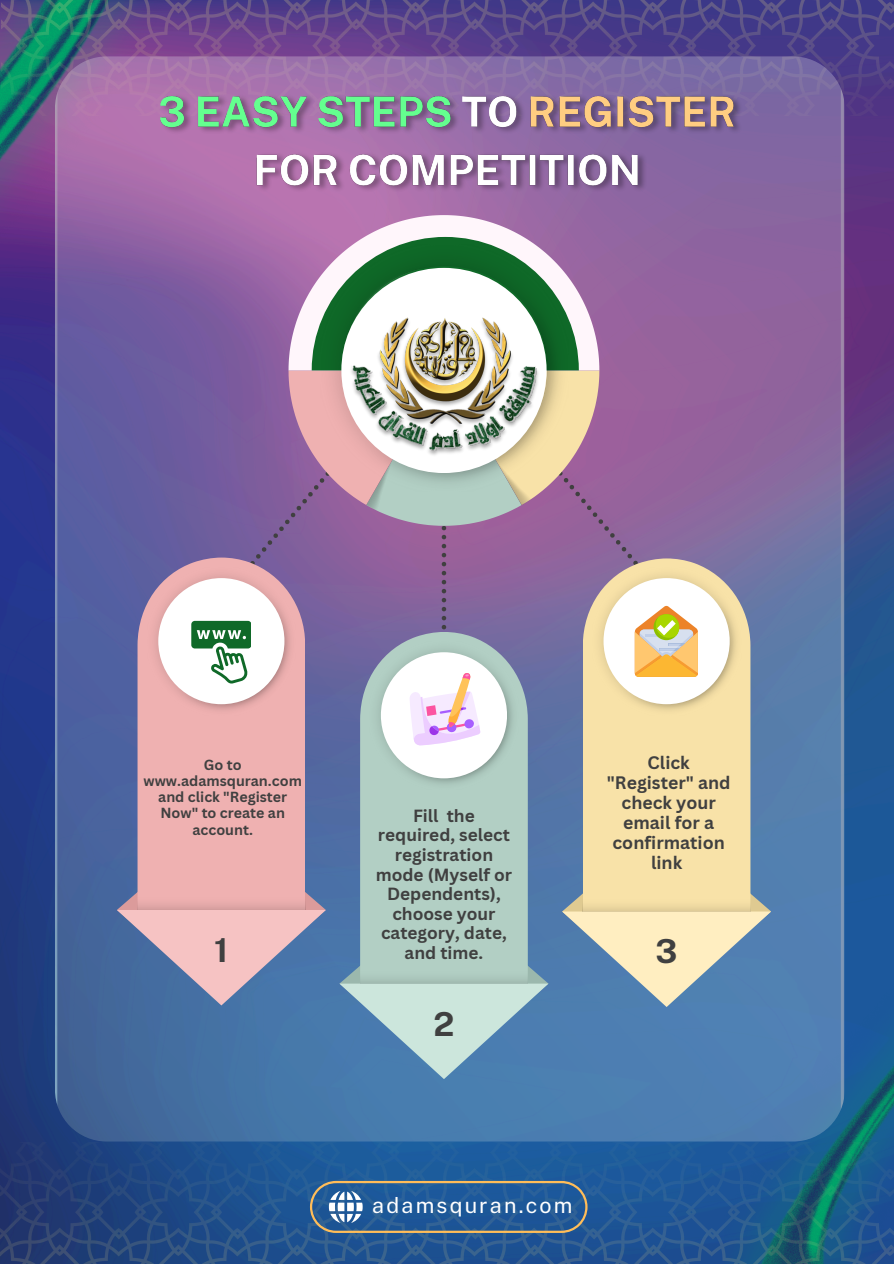
<style>
.page{position:relative;width:894px;height:1264px;background:#fff}
.page>*{position:absolute;margin:0;border:0;box-sizing:border-box;transform-origin:0 0}
.t1{font:700 33px "Public Sans";color:#404040}
.t2{font:21.6px "Public Sans";letter-spacing:.1em;color:#fff}
.t3{font:700 17.55px/20.1px "Canva Sans";color:#404040;text-align:center}
.t4{font:700 17.1px/19.6px "Canva Sans";color:#404040;text-align:center}
.t5{font:700 14.25px/16.2px "Canva Sans";color:#404040;text-align:center}
</style>
<div class="page">
<img style="left:0;top:115px;width:893px;height:1148px">
<img style="left:724px;top:621px;width:169px;height:521px">
<img style="left:0;top:0;width:55px;height:605px">
<img style="left:1px;top:1142px;width:892px;height:121px">
<img style="left:1px;top:0;width:892px;height:115px">
<img style="left:55px;top:56px;width:789px;height:1085px;border-radius:52px">
<div style="left:137px;top:557px;width:168px;height:332px;background:#efb1b1"></div>
<div style="left:582px;top:558px;width:168px;height:333px;background:#f8e2a8"></div>
<svg style="left:562px;top:891px;width:208px;height:116px"></svg>
<div style="left:360px;top:745px;width:167px;height:218px;background:#b2cfc4"></div>
<svg style="left:339px;top:963px;width:209px;height:116px"></svg>
<svg style="left:288px;top:215px;width:311px;height:22px"></svg>
<img style="left:147px;top:567px;width:44px;height:148px">
<div style="left:158px;top:578px;width:126px;height:126px;background:#fff;border-radius:50%"></div>
<img style="left:370px;top:745px;width:148px;height:44px">
<div style="left:381px;top:652px;width:126px;height:126px;background:#fff;border-radius:50%"></div>
<img style="left:697px;top:567px;width:43px;height:148px">
<div style="left:603px;top:578px;width:126px;height:126px;background:#fff;border-radius:50%"></div>
<svg style="left:117px;top:889px;width:209px;height:116px"></svg>
<img style="left:137px;top:897px;width:168px;height:13px">
<img style="left:360px;top:971px;width:167px;height:12px">
<img style="left:582px;top:899px;width:168px;height:12px">
<svg style="left:310px;top:1180px;width:277px;height:52px"></svg>
<svg style="left:191px;top:237px;width:506px;height:508px"></svg>
<img style="left:153px;top:88px;width:595px;height:110px">
<img style="left:345px;top:294px;width:198px;height:198px">
<p class="t5" style="left:143px;top:756px;width:160px">Go to www.adamsquran.com and click "Register<br>Now" to create an account.</p>
<p class="t1" style="left:214px;top:930px;width:16px">1</p>
<p class="t4" style="left:375px;top:805px;width:138px">Fill the required, select registration mode (Myself or<br>Dependents), choose your category, date, and time.</p>
<p class="t1" style="left:433px;top:1004px;width:22px">2</p>
<p class="t3" style="left:606px;top:752px;width:125px">Click "Register" and check your email for a confirmation link</p>
<p class="t1" style="left:655px;top:931px;width:23px">3</p>
<p class="t2" style="left:372px;top:1192px;width:202px">adamsquran.com</p>
</div>
